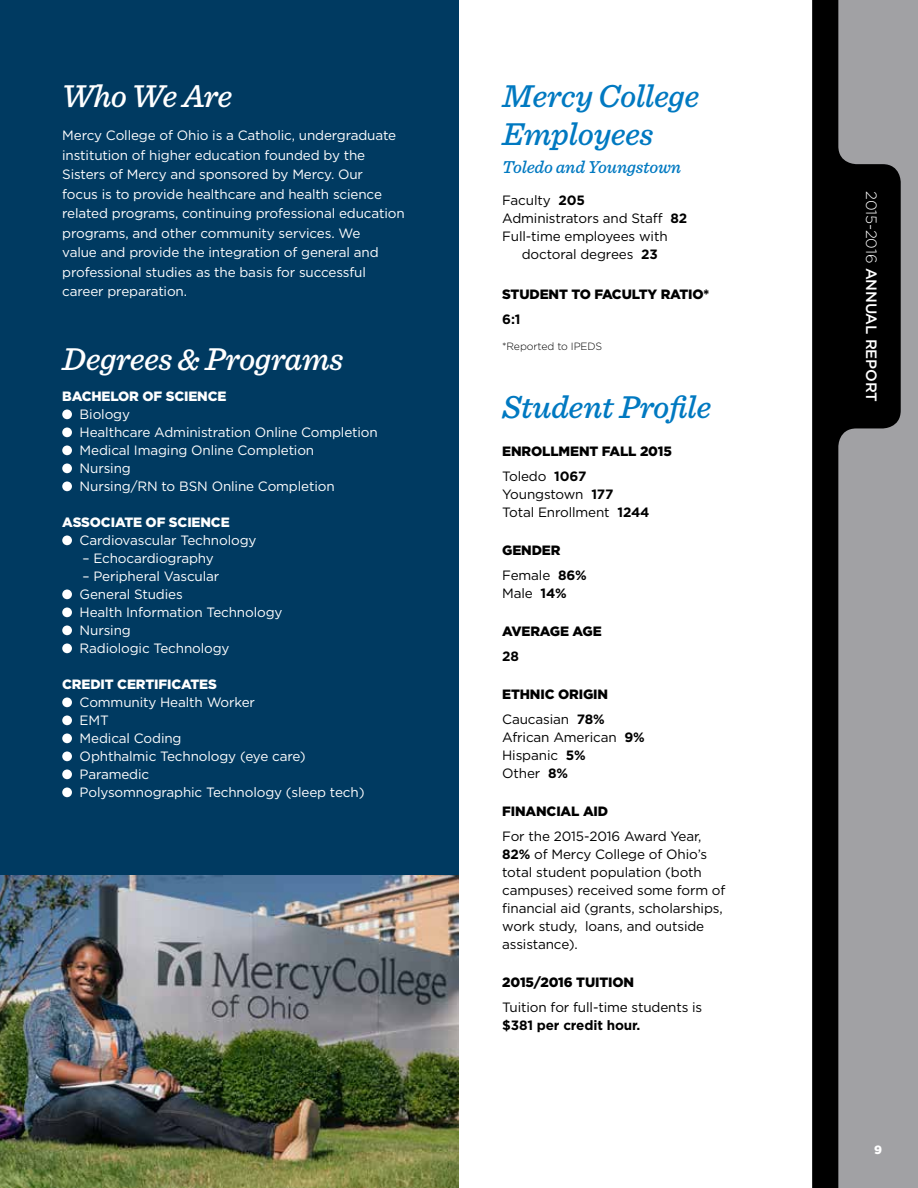
<style>
.page{position:relative;width:918px;height:1188px;background:#fff}
.page>*{position:absolute;margin:0;border:0;box-sizing:border-box;transform-origin:0 0}
.t1{font:italic 500 33px/37.5px "Sentinel";letter-spacing:-.01em;color:#0079c1}
.t2{font:italic 500 33px "Sentinel";letter-spacing:-.01em;color:#fff}
.t3{font:italic 500 18px "Sentinel";letter-spacing:-.01em;color:#0079c1}
.t4{font:500 15px "Gotham";letter-spacing:-.01em;color:#fff}
.t5{font:13.5px/18px "Gotham";letter-spacing:-.01em;color:#fff}
.t6{font:13.5px/18px "Gotham";letter-spacing:-.01em;color:#000}
.t7{font:900 13.5px/24.8px "Gotham";letter-spacing:-.01em;color:#000}
.t8{font:900 13.5px "Gotham";letter-spacing:-.01em;color:#fff}
.t9{font:700 13.5px "Gotham";letter-spacing:-.01em;color:#000}
.t10{font:900 12px "Gotham";color:#fff}
.t11{font:300 10.5px "Gotham";letter-spacing:-.01em;color:#000}
.s1{font-weight:700}
.s2{font-weight:400}
.s3{font-weight:300}
</style>
<div class="page">
<div style="left:838px;top:0;width:80px;height:1188px;background:#a1a1a4"></div>
<div style="left:0;top:0;width:459px;height:1188px;background:#003a61"></div>
<svg style="left:812px;top:0;width:89px;height:1188px"></svg>
<div style="left:62px;top:409px;width:10px;height:10px;background:#fff;border-radius:50%"></div>
<div style="left:62px;top:427px;width:10px;height:10px;background:#fff;border-radius:50%"></div>
<div style="left:62px;top:445px;width:10px;height:10px;background:#fff;border-radius:50%"></div>
<div style="left:62px;top:463px;width:10px;height:10px;background:#fff;border-radius:50%"></div>
<div style="left:62px;top:481px;width:10px;height:10px;background:#fff;border-radius:50%"></div>
<div style="left:62px;top:535px;width:10px;height:10px;background:#fff;border-radius:50%"></div>
<div style="left:62px;top:589px;width:10px;height:10px;background:#fff;border-radius:50%"></div>
<div style="left:62px;top:607px;width:10px;height:10px;background:#fff;border-radius:50%"></div>
<div style="left:62px;top:625px;width:10px;height:10px;background:#fff;border-radius:50%"></div>
<div style="left:62px;top:643px;width:10px;height:10px;background:#fff;border-radius:50%"></div>
<div style="left:62px;top:697px;width:10px;height:10px;background:#fff;border-radius:50%"></div>
<div style="left:62px;top:715px;width:10px;height:10px;background:#fff;border-radius:50%"></div>
<div style="left:62px;top:733px;width:10px;height:10px;background:#fff;border-radius:50%"></div>
<div style="left:62px;top:751px;width:10px;height:10px;background:#fff;border-radius:50%"></div>
<div style="left:62px;top:769px;width:10px;height:10px;background:#fff;border-radius:50%"></div>
<div style="left:62px;top:787px;width:10px;height:10px;background:#fff;border-radius:50%"></div>
<img style="left:0;top:875px;width:459px;height:313px">
<h1 class="t2" style="left:62px;top:71px;width:172px">Who We Are</h1>
<p class="t5" style="left:62px;top:126px;width:344px;line-height:19.5px">Mercy College of Ohio is a Catholic, undergraduate institution of higher education founded by the Sisters of Mercy and sponsored by Mercy. Our<br>focus is to provide healthcare and health science related programs, continuing professional education programs, and other community services. We<br>value and provide the integration of general and professional studies as the basis for successful career preparation.</p>
<h1 class="t2" style="left:62px;top:334px;width:283px">Degrees &amp; Programs</h1>
<p class="t8" style="left:62px;top:387px;width:166px">BACHELOR OF SCIENCE</p>
<p class="t5" style="left:80px;top:405px;width:300px">Biology<br>Healthcare Administration Online Completion<br>Medical Imaging Online Completion<br>Nursing<br>Nursing/RN to BSN Online Completion</p>
<p class="t8" style="left:62px;top:513px;width:169px">ASSOCIATE OF SCIENCE</p>
<p class="t5" style="left:80px;top:531px;width:178px">Cardiovascular Technology</p>
<p class="t5" style="left:82px;top:549px;width:133px">– Echocardiography</p>
<p class="t5" style="left:80px;top:567px;width:204px">– Peripheral Vascular<br>General Studies<br>Health Information Technology<br>Nursing<br>Radiologic Technology</p>
<p class="t8" style="left:62px;top:675px;width:156px">CREDIT CERTIFICATES</p>
<p class="t5" style="left:80px;top:693px;width:286px">Community Health Worker<br>EMT<br>Medical Coding<br>Ophthalmic Technology (eye care)<br>Paramedic<br>Polysomnographic Technology (sleep tech)</p>
<h1 class="t1" style="left:502px;top:76px;width:199px">Mercy College<br>Employees</h1>
<h2 class="t3" style="left:502px;top:154px;width:181px">Toledo and Youngstown</h2>
<p class="t6" style="left:502px;top:191px;width:84px">Faculty <span class="s1">205</span></p>
<p class="t6" style="left:502px;top:209px;width:187px">Administrators and Staff <span class="s1">82</span></p>
<p class="t6" style="left:502px;top:227px;width:167px">Full-time employees with</p>
<p class="t6" style="left:522px;top:245px;width:138px">doctoral degrees <span class="s1">23</span></p>
<p class="t7" style="left:502px;top:282px;width:209px">STUDENT TO FACULTY RATIO*</p>
<p class="t9" style="left:502px;top:310px;width:20px">6:1</p>
<p class="t11" style="left:502px;top:340px;width:102px">*Reported to IPEDS</p>
<h1 class="t1" style="left:502px;top:386px;width:211px">Student Profile</h1>
<p class="t7" style="left:502px;top:439px;width:171px">ENROLLMENT FALL 2015<br><span class="s2">Toledo</span> <span class="s1">1067</span></p>
<p class="t6" style="left:502px;top:485px;width:149px">Youngstown <span class="s1">177<br></span>Total Enrollment <span class="s1">1244</span></p>
<p class="t7" style="left:502px;top:538px;width:86px">GENDER<br><span class="s2">Female</span> <span class="s1">86%</span></p>
<p class="t6" style="left:502px;top:584px;width:66px">Male <span class="s1">14%</span></p>
<p class="t7" style="left:502px;top:619px;width:101px">AVERAGE AGE</p>
<p class="t9" style="left:502px;top:647px;width:18px">28</p>
<p class="t7" style="left:502px;top:682px;width:107px">ETHNIC ORIGIN<br><span class="s2">Caucasian</span> <span class="s1">78%</span></p>
<p class="t6" style="left:502px;top:728px;width:144px">African American <span class="s1">9%<br></span>Hispanic <span class="s1">5%<br></span>Other <span class="s1">8%</span></p>
<p class="t7" style="left:502px;top:799px;width:108px">FINANCIAL AID</p>
<p class="t6" style="left:502px;top:827px;width:225px">For the 2015-2016 Award Year,<br><span class="s1">82%</span> of Mercy College of Ohio’s total student population (both campuses) received some form of financial aid (grants, scholarships, work study, loans, and outside assistance).</p>
<p class="t7" style="left:502px;top:970px;width:133px">2015/2016 TUITION</p>
<p class="t6" style="left:502px;top:998px;width:202px">Tuition for full-time students is</p>
<p class="t9" style="left:502px;top:1016px;width:140px">$381 per credit hour.</p>
<p class="t4" style="left:881px;top:191px;width:213px;rotate:90deg"><span class="s3">2015-2016</span> ANNUAL REPORT</p>
<p class="t10" style="left:874px;top:1142px;width:9px">9</p>
</div>
